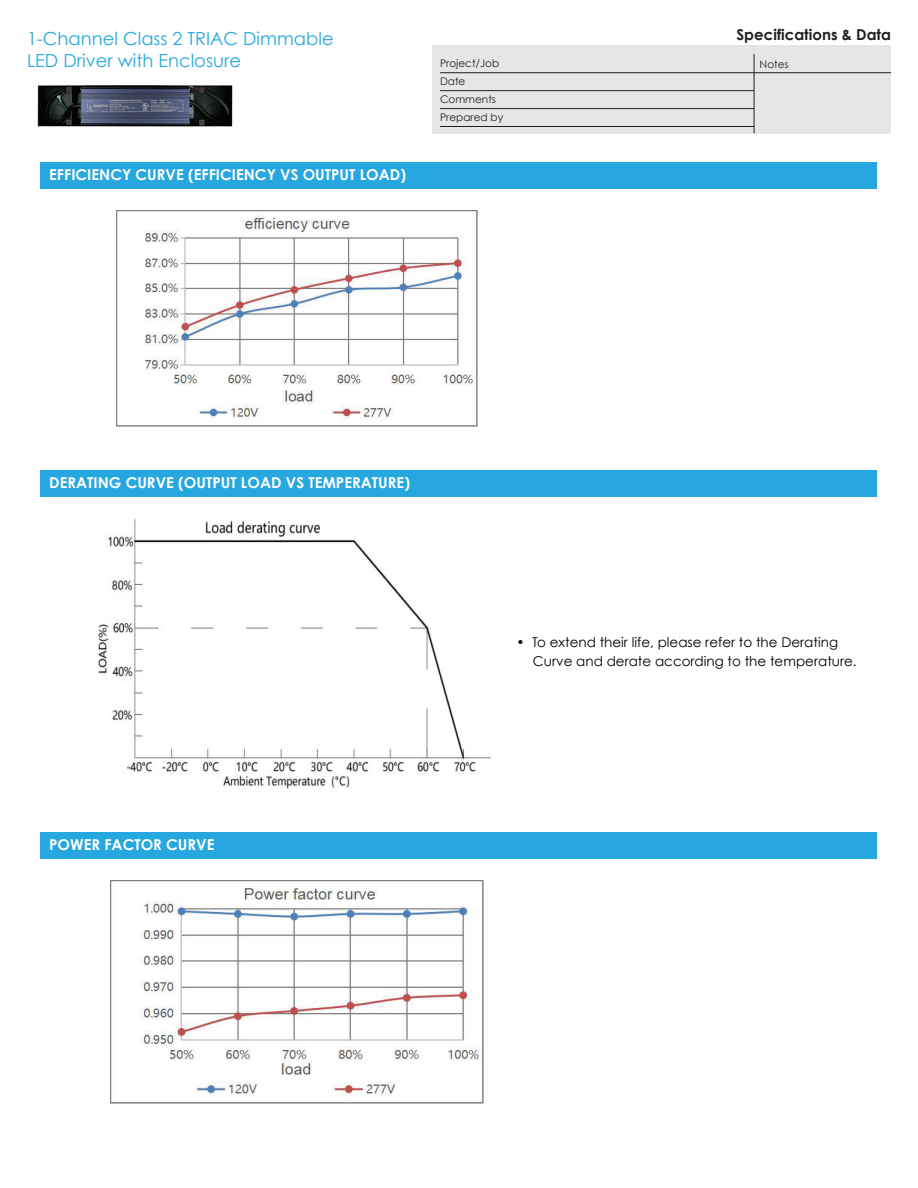
<style>
.page{position:relative;width:918px;height:1188px;background:#fff}
.page>*{position:absolute;margin:0;border:0;box-sizing:border-box;transform-origin:0 0}
.t1{font:18px "Century Gothic";color:#27a7df}
.t2{font:700 15px "Century Gothic";color:#fff}
.t3{font:700 15px "Century Gothic";color:#231f20}
.t4{font:13.5px/19.2px "Century Gothic";color:#000001}
.t5{font:10.5px/18px "Century Gothic";color:#231f20}
</style>
<div class="page">
<div style="left:432px;top:45px;width:459px;height:88px;background:#e6e6e6"></div>
<hr style="left:440px;top:72px;width:451px;height:1px;background:#231f20">
<hr style="left:440px;top:90px;width:314px;height:1px;background:#231f20">
<hr style="left:440px;top:108px;width:314px;height:1px;background:#231f20">
<hr style="left:440px;top:126px;width:314px;height:1px;background:#231f20">
<hr style="left:754px;top:54px;width:1px;height:79px;background:#231f20">
<div style="left:40px;top:162px;width:838px;height:27px;background:#27a7df"></div>
<img style="left:117px;top:211px;width:360px;height:216px">
<img style="left:98px;top:519px;width:394px;height:269px">
<img style="left:111px;top:880px;width:372px;height:223px">
<div style="left:40px;top:470px;width:838px;height:27px;background:#27a7df"></div>
<div style="left:40px;top:832px;width:838px;height:27px;background:#27a7df"></div>
<img style="left:37px;top:85px;width:196px;height:42px">
<p class="t1" style="left:27px;top:26px;width:308px">1-Channel Class 2 TRIAC Dimmable</p>
<p class="t3" style="left:737px;top:23px;width:156px">Specifications &amp; Data</p>
<p class="t1" style="left:27px;top:47px;width:216px">LED Driver with Enclosure</p>
<p class="t5" style="left:440px;top:54px;width:65px">Project/Job<br>Date<br>Comments<br>Prepared by</p>
<p class="t5" style="left:760px;top:55px;width:31px">Notes</p>
<p class="t2" style="left:49px;top:163px;width:358px">EFFICIENCY CURVE (EFFICIENCY VS OUTPUT LOAD)</p>
<p class="t2" style="left:49px;top:471px;width:362px">DERATING CURVE (OUTPUT LOAD VS TEMPERATURE)</p>
<p class="t2" style="left:49px;top:833px;width:167px">POWER FACTOR CURVE</p>
<p class="t4" style="left:533px;top:632px;width:325px;text-indent:-16px">• To extend their life, please refer to the Derating<br>Curve and derate according to the temperature.</p>
</div>
